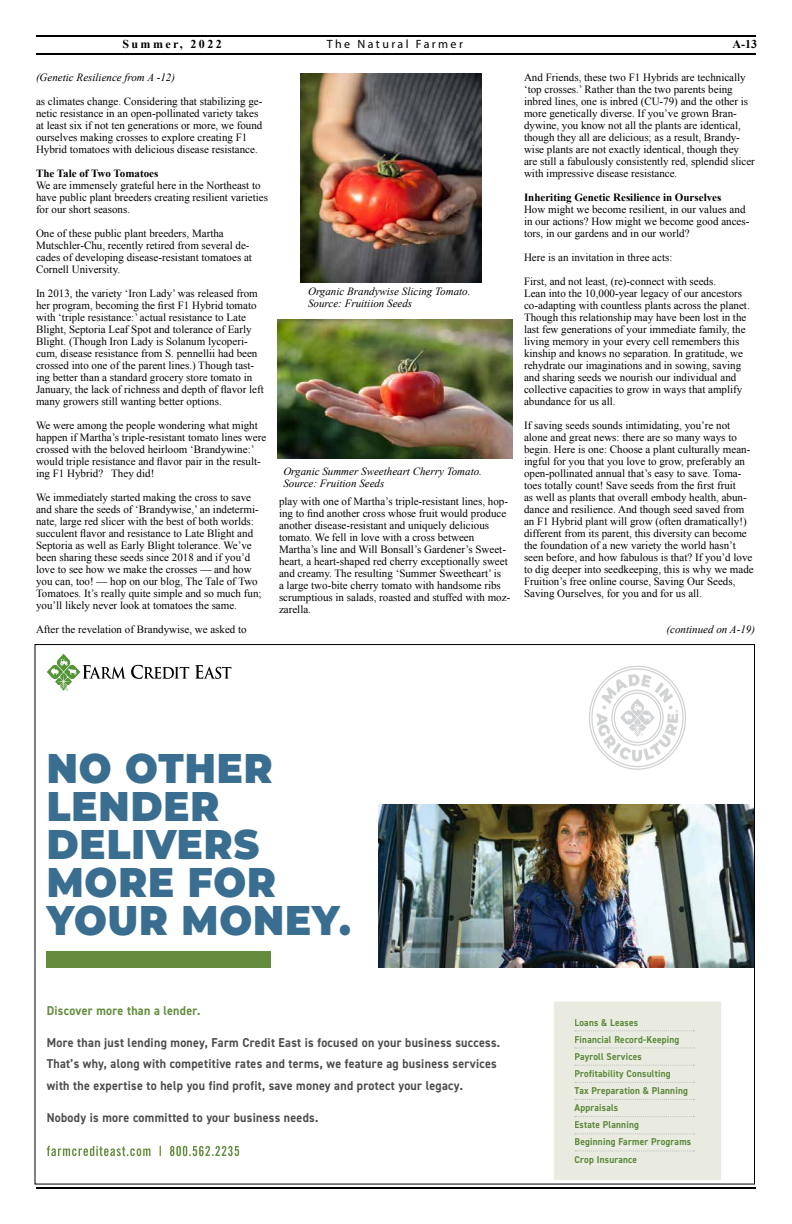
<style>
.page{position:relative;width:792px;height:1224px;background:#fff}
.page>*{position:absolute;margin:0;border:0;box-sizing:border-box;transform-origin:0 0}
.t1{font:900 41.5px/37.9px "Montserrat";letter-spacing:.025em;color:#396e90;scale:.93 1}
.t2{font:700 12.9px/21.5px "DIN2014";letter-spacing:.025em;color:#4d4d4f;scale:.93 1}
.t3{font:700 12.9px "DIN2014";letter-spacing:.025em;color:#638d3d;scale:.93 1}
.t4{font:12px "Myriad Pro";letter-spacing:.2em;color:#000}
.t5{font:700 12px "Times New Roman";letter-spacing:.2em;color:#000}
.t6{font:11px/12px "Times New Roman";color:#000}
.t7{font:italic 11px/12px "Times New Roman";color:#000}
.t8{font:700 11px "Times New Roman";color:#000}
.t9{font:700 10px/17.1px "DIN2014";letter-spacing:.025em;color:#5d883c;scale:.93 1}
</style>
<div class="page">
<hr style="left:36px;top:35px;width:720px;height:2px;background:#000">
<hr style="left:36px;top:53px;width:720px;height:2px;background:#000">
<hr style="left:36px;top:1187px;width:720px;height:2px;background:#000">
<svg style="left:195px;top:665px;width:36px;height:14px"></svg>
<svg style="left:47px;top:654px;width:142px;height:37px"></svg>
<svg style="left:589px;top:666px;width:97px;height:104px"></svg>
<img style="left:378px;top:804px;width:375px;height:163px">
<svg style="left:47px;top:1146px;width:192px;height:10px"></svg>
<div style="left:554px;top:1002px;width:167px;height:178px;background:#e9ebe0"></div>
<div style="left:47px;top:951px;width:224px;height:16px;background:#638d3d"></div>
<img style="left:301px;top:73px;width:181px;height:209px">
<img style="left:277px;top:320px;width:235px;height:139px">
<p class="t5" style="left:122px;top:36px;width:101px">Summer, 2022</p>
<p class="t4" style="left:327px;top:37px;width:138px">The Natural Farmer</p>
<p class="t5" style="left:732px;top:35px;width:26px">A-13</p>
<p class="t7" style="left:36px;top:71px;width:141px">(Genetic Resilience from A -12)</p>
<p class="t6" style="left:36px;top:95px;width:228px">as climates change. Considering that stabilizing ge&shy;netic resistance in an open-pollinated variety takes at least six if not ten generations or more, we found ourselves making crosses to explore creating F1<br>Hybrid tomatoes with delicious disease resistance.</p>
<p class="t8" style="left:36px;top:166px;width:124px">The Tale of Two Tomatoes</p>
<p class="t6" style="left:36px;top:179px;width:234px">We are immensely grateful here in the Northeast to have public plant breeders creating resilient varieties for our short seasons.</p>
<p class="t6" style="left:36px;top:227px;width:217px">One of these public plant breeders, Martha Mutschler-Chu, recently retired from several de&shy;cades of developing disease-resistant tomatoes at Cornell University.</p>
<p class="t6" style="left:36px;top:287px;width:229px">In 2013, the variety ‘Iron Lady’ was released from her program, becoming the first F1 Hybrid tomato with ‘triple resistance:’ actual resistance to Late Blight, Septoria Leaf Spot and tolerance of Early Blight. (Though Iron Lady is Solanum lycoperi&shy;cum, disease resistance from S. pennellii had been crossed into one of the parent lines.) Though tast&shy;ing better than a standard grocery store tomato in January, the lack of richness and depth of flavor left many growers still wanting better options.</p>
<p class="t6" style="left:36px;top:419px;width:232px">We were among the people wondering what might happen if Martha’s triple-resistant tomato lines were crossed with the beloved heirloom ‘Brandywine:’ would triple resistance and flavor pair in the result&shy;ing F1 Hybrid? They did!</p>
<p class="t6" style="left:36px;top:491px;width:227px">We immediately started making the cross to save and share the seeds of ‘Brandywise,’ an indetermi&shy;nate, large red slicer with the best of both worlds: succulent flavor and resistance to Late Blight and Septoria as well as Early Blight tolerance. We’ve been sharing these seeds since 2018 and if you’d love to see how we make the crosses — and how you can, too! — hop on our blog, The Tale of Two Tomatoes. It’s really quite simple and so much fun; you’ll likely never look at tomatoes the same.</p>
<p class="t6" style="left:36px;top:623px;width:212px">After the revelation of Brandywise, we asked to</p>
<p class="t6" style="left:524px;top:71px;width:232px">And Friends, these two F1 Hybrids are technically ‘top crosses.’ Rather than the two parents being inbred lines, one is inbred (CU-79) and the other is more genetically diverse. If you’ve grown Bran&shy;dywine, you know not all the plants are identical, though they all are delicious; as a result, Brandy&shy;wise plants are not exactly identical, though they are still a fabulously consistently red, splendid slicer with impressive disease resistance.</p>
<p class="t8" style="left:524px;top:190px;width:199px">Inheriting Genetic Resilience in Ourselves</p>
<p class="t6" style="left:524px;top:203px;width:227px">How might we become resilient, in our values and in our actions? How might we become good ances&shy;tors, in our gardens and in our world?</p>
<p class="t6" style="left:524px;top:245px;width:194px;line-height:24px">Here is an invitation in three acts:<br>First, and not least, (re)-connect with seeds.</p>
<p class="t6" style="left:524px;top:287px;width:227px">Lean into the 10,000-year legacy of our ancestors co-adapting with countless plants across the planet.<br>Though this relationship may have been lost in the last few generations of your immediate family, the living memory in your every cell remembers this kinship and knows no separation. In gratitude, we rehydrate our imaginations and in sowing, saving and sharing seeds we nourish our individual and collective capacities to grow in ways that amplify abundance for us all.</p>
<p class="t6" style="left:524px;top:419px;width:231px">If saving seeds sounds intimidating, you’re not alone and great news: there are so many ways to begin. Here is one: Choose a plant culturally mean&shy;ingful for you that you love to grow, preferably an open-pollinated annual that’s easy to save. Toma&shy;toes totally count! Save seeds from the first fruit<br>as well as plants that overall embody health, abun&shy;dance and resilience. And though seed saved from an F1 Hybrid plant will grow (often dramatically!) different from its parent, this diversity can become the foundation of a new variety the world hasn’t seen before, and how fabulous is that? If you’d love to dig deeper into seedkeeping, this is why we made Fruition’s free online course, Saving Our Seeds, Saving Ourselves, for you and for us all.</p>
<p class="t7" style="left:667px;top:623px;width:90px">(continued on A-19)</p>
<p class="t7" style="left:308px;top:285px;width:164px">Organic Brandywise Slicing Tomato.<br>Source: Fruitiion Seeds</p>
<p class="t7" style="left:283px;top:465px;width:200px">Organic Summer Sweetheart Cherry Tomato.<br>Source: Fruition Seeds</p>
<p class="t6" style="left:279px;top:495px;width:233px">play with one of Martha’s triple-resistant lines, hop&shy;ing to find another cross whose fruit would produce another disease-resistant and uniquely delicious tomato. We fell in love with a cross between Martha’s line and Will Bonsall’s Gardener’s Sweet&shy;heart, a heart-shaped red cherry exceptionally sweet and creamy. The resulting ‘Summer Sweetheart’ is<br>a large two-bite cherry tomato with handsome ribs scrumptious in salads, roasted and stuffed with moz&shy;zarella.</p>
<h1 class="t1" style="left:47px;top:747px;width:328px">NO OTHER<br>LENDER<br>DELIVERS<br>MORE FOR<br>YOUR MONEY.</h1>
<p class="t3" style="left:47px;top:1002px;width:167px">Discover more than a lender.</p>
<p class="t2" style="left:47px;top:1032px;width:489px">More than just lending money, Farm Credit East is focused on your business success.<br>That’s why, along with competitive rates and terms, we feature ag business services with the expertise to help you find profit, save money and protect your legacy.</p>
<p class="t2" style="left:47px;top:1106px;width:294px">Nobody is more committed to your business needs.</p>
<p class="t9" style="left:575px;top:1014px;width:127px">Loans &amp; Leases<br>Financial Record-Keeping<br>Payroll Services<br>Profitability Consulting<br>Tax Preparation &amp; Planning<br>Appraisals<br>Estate Planning<br>Beginning Farmer Programs<br>Crop Insurance</p>
</div>
